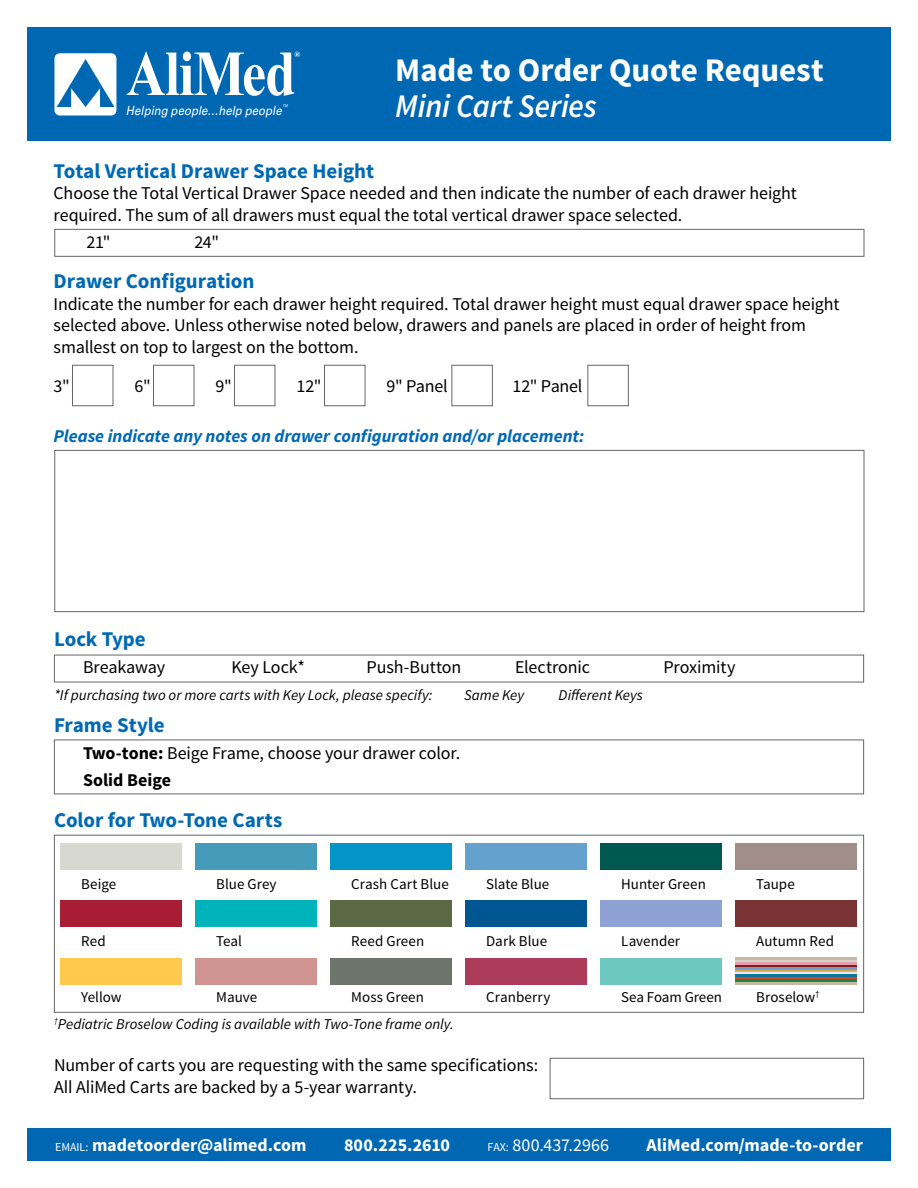
<style>
.page{position:relative;width:918px;height:1188px;background:#fff}
.page>*{position:absolute;margin:0;border:0;box-sizing:border-box;transform-origin:0 0}
.t1{font:700 64.05px "Times New Roman";letter-spacing:-.015em;color:#fff;scale:.85 1}
.t2{font:700 33px "Source Sans Pro";letter-spacing:-.005em;color:#fff}
.t3{font:italic 600 33px "Source Sans Pro";letter-spacing:-.005em;color:#fff;scale:.95 1}
.t4{font:700 21px "Source Sans Pro";letter-spacing:-.005em;color:#0069b4}
.t5{font:18px/21.6px "Source Sans Pro";letter-spacing:-.005em;color:#000}
.t6{font:700 18px "Source Sans Pro";color:#fff}
.t7{font:italic 700 18px "Source Sans Pro";color:#0069b4}
.t8{font:18px "Source Sans Pro";letter-spacing:.005em;color:#fff}
.t9{font:15px "Source Sans Pro";letter-spacing:.005em;color:#000}
.t10{font:italic 15px "Source Sans Pro";color:#000}
.t11{font:italic 12.6px "Univers LT Std";letter-spacing:.005em;color:#fff;scale:.9 1}
.t12{font:700 7.95px "Times New Roman";color:#fff}
.s1{font-weight:700}
.s2{font-weight:400;font-size:12px}
.s3{font-size:12px}
</style>
<div class="page">
<div style="left:27px;top:1128px;width:864px;height:33px;background:#0068b3"></div>
<div style="left:27px;top:27px;width:864px;height:114px;background:#0068b3"></div>
<svg style="left:54px;top:53px;width:62px;height:62px"></svg>
<div style="left:550px;top:1058px;width:314px;height:41px;border:1px solid #666767"></div>
<div style="left:54px;top:835px;width:810px;height:178px;border:1px solid #666767"></div>
<div style="left:61px;top:843px;width:121px;height:27px;background:#d7d8d0"></div>
<div style="left:196px;top:843px;width:121px;height:27px;background:#459cba"></div>
<div style="left:331px;top:843px;width:121px;height:27px;background:#0395c8"></div>
<div style="left:466px;top:843px;width:121px;height:27px;background:#65a1ce"></div>
<div style="left:601px;top:843px;width:121px;height:27px;background:#005950"></div>
<div style="left:736px;top:843px;width:121px;height:27px;background:#a18d8a"></div>
<div style="left:61px;top:900px;width:121px;height:27px;background:#a71d34"></div>
<div style="left:196px;top:900px;width:121px;height:27px;background:#00b2b9"></div>
<div style="left:331px;top:900px;width:121px;height:27px;background:#5b6a45"></div>
<div style="left:466px;top:900px;width:121px;height:27px;background:#005690"></div>
<div style="left:601px;top:900px;width:121px;height:27px;background:#8da1d2"></div>
<div style="left:736px;top:900px;width:121px;height:27px;background:#7a3334"></div>
<div style="left:61px;top:958px;width:121px;height:27px;background:#ffc94b"></div>
<div style="left:196px;top:958px;width:121px;height:27px;background:#d09591"></div>
<div style="left:331px;top:958px;width:121px;height:27px;background:#6c7569"></div>
<div style="left:466px;top:958px;width:121px;height:27px;background:#ad3b5a"></div>
<div style="left:601px;top:958px;width:121px;height:27px;background:#6cc8c1"></div>
<hr style="left:736px;top:958px;width:121px;height:2px;background:#c4b9a5">
<hr style="left:736px;top:960px;width:121px;height:2px;background:#d7d1c6">
<hr style="left:736px;top:962px;width:121px;height:3px;background:#e7a0ac">
<hr style="left:736px;top:965px;width:121px;height:2px;background:#89181c">
<hr style="left:736px;top:967px;width:121px;height:3px;background:#709acb">
<hr style="left:736px;top:970px;width:121px;height:2px;background:#dbae50">
<hr style="left:736px;top:972px;width:121px;height:3px;background:#eaeaec">
<hr style="left:736px;top:975px;width:121px;height:2px;background:#0a769f">
<hr style="left:736px;top:977px;width:121px;height:3px;background:#d84327">
<hr style="left:736px;top:980px;width:121px;height:2px;background:#1a8542">
<hr style="left:736px;top:982px;width:121px;height:3px;background:#c4b9a5">
<div style="left:54px;top:229px;width:810px;height:28px;border:1px solid #666767"></div>
<div style="left:234px;top:365px;width:41px;height:41px;border:1px solid #666767"></div>
<div style="left:324px;top:365px;width:41px;height:41px;border:1px solid #666767"></div>
<div style="left:153px;top:365px;width:41px;height:41px;border:1px solid #666767"></div>
<div style="left:72px;top:365px;width:41px;height:41px;border:1px solid #666767"></div>
<div style="left:54px;top:450px;width:810px;height:162px;border:1px solid #666767"></div>
<div style="left:452px;top:365px;width:41px;height:41px;border:1px solid #666767"></div>
<div style="left:587px;top:365px;width:42px;height:41px;border:1px solid #666767"></div>
<h1 class="t1" style="left:126px;top:29px;width:201px">AliMed</h1>
<p class="t12" style="left:295px;top:49px;width:7px">®</p>
<p class="t11" style="left:126px;top:103px;width:182px">Helping people…help people<sup>™</sup></p>
<h2 class="t2" style="left:395px;top:49px;width:430px">Made to Order Quote Request</h2>
<h2 class="t3" style="left:395px;top:84px;width:214px">Mini Cart Series</h2>
<p class="t4" style="left:54px;top:157px;width:322px">Total Vertical Drawer Space Height</p>
<p class="t5" style="left:54px;top:183px;width:745px">Choose the Total Vertical Drawer Space needed and then indicate the number of each drawer height required. The sum of all drawers must equal the total vertical drawer space selected.</p>
<p class="t5" style="left:86px;top:231px;width:26px">21"</p>
<p class="t5" style="left:194px;top:231px;width:26px">24"</p>
<p class="t4" style="left:54px;top:268px;width:202px">Drawer Configuration</p>
<p class="t5" style="left:54px;top:293px;width:787px">Indicate the number for each drawer height required. Total drawer height must equal drawer space height selected above. Unless otherwise noted below, drawers and panels are placed in order of height from smallest on top to largest on the bottom.</p>
<p class="t5" style="left:54px;top:375px;width:18px">3"</p>
<p class="t5" style="left:135px;top:375px;width:18px">6"</p>
<p class="t5" style="left:216px;top:375px;width:18px">9"</p>
<p class="t5" style="left:297px;top:375px;width:26px">12"</p>
<p class="t5" style="left:387px;top:375px;width:63px">9" Panel</p>
<p class="t5" style="left:513px;top:375px;width:71px">12" Panel</p>
<p class="t7" style="left:54px;top:425px;width:532px">Please indicate any notes on drawer configuration and/or placement:</p>
<p class="t4" style="left:54px;top:625px;width:93px">Lock Type</p>
<p class="t5" style="left:83px;top:656px;width:84px">Breakaway</p>
<p class="t5" style="left:232px;top:656px;width:75px">Key Lock*</p>
<p class="t5" style="left:367px;top:656px;width:96px">Push-Button</p>
<p class="t5" style="left:515px;top:656px;width:76px">Electronic</p>
<p class="t5" style="left:664px;top:656px;width:73px">Proximity</p>
<p class="t10" style="left:54px;top:685px;width:380px">*If purchasing two or more carts with Key Lock, please specify:</p>
<p class="t10" style="left:464px;top:685px;width:61px">Same Key</p>
<p class="t10" style="left:559px;top:685px;width:86px">Different Keys</p>
<p class="t4" style="left:54px;top:712px;width:112px">Frame Style</p>
<p class="t5" style="left:83px;top:740px;width:379px;line-height:27px"><span class="s1">Two-tone:</span> Beige Frame, choose your drawer color.<br><span class="s1">Solid Beige</span></p>
<p class="t4" style="left:54px;top:807px;width:230px">Color for Two-Tone Carts</p>
<p class="t9" style="left:81px;top:875px;width:37px">Beige</p>
<p class="t9" style="left:216px;top:875px;width:62px">Blue Grey</p>
<p class="t9" style="left:351px;top:875px;width:99px">Crash Cart Blue</p>
<p class="t9" style="left:486px;top:875px;width:65px">Slate Blue</p>
<p class="t9" style="left:621px;top:875px;width:86px">Hunter Green</p>
<p class="t9" style="left:756px;top:875px;width:40px">Taupe</p>
<p class="t9" style="left:81px;top:931px;width:26px">Red</p>
<p class="t9" style="left:216px;top:931px;width:27px">Teal</p>
<p class="t9" style="left:351px;top:931px;width:75px">Reed Green</p>
<p class="t9" style="left:486px;top:931px;width:62px">Dark Blue</p>
<p class="t9" style="left:621px;top:931px;width:60px">Lavender</p>
<p class="t9" style="left:756px;top:931px;width:79px">Autumn Red</p>
<p class="t9" style="left:81px;top:988px;width:42px">Yellow</p>
<p class="t9" style="left:216px;top:988px;width:43px">Mauve</p>
<p class="t9" style="left:351px;top:988px;width:74px">Moss Green</p>
<p class="t9" style="left:486px;top:988px;width:66px">Cranberry</p>
<p class="t9" style="left:621px;top:988px;width:102px">Sea Foam Green</p>
<p class="t9" style="left:756px;top:988px;width:65px">Broselow<sup>†</sup></p>
<p class="t10" style="left:54px;top:1015px;width:401px"><sup>†</sup>Pediatric Broselow Coding is available with Two-Tone frame only.</p>
<p class="t5" style="left:54px;top:1055px;width:486px">Number of carts you are requesting with the same specifications:<br>All AliMed Carts are backed by a 5-year warranty.</p>
<p class="t6" style="left:55px;top:1133px;width:253px"><span class="s2">EMAIL:</span> madetoorder@alimed.com</p>
<p class="t6" style="left:344px;top:1133px;width:108px">800.225.2610</p>
<p class="t8" style="left:488px;top:1134px;width:123px"><span class="s3">FAX:</span> 800.437.2966</p>
<p class="t6" style="left:647px;top:1133px;width:218px">AliMed.com/made-to-order</p>
</div>
